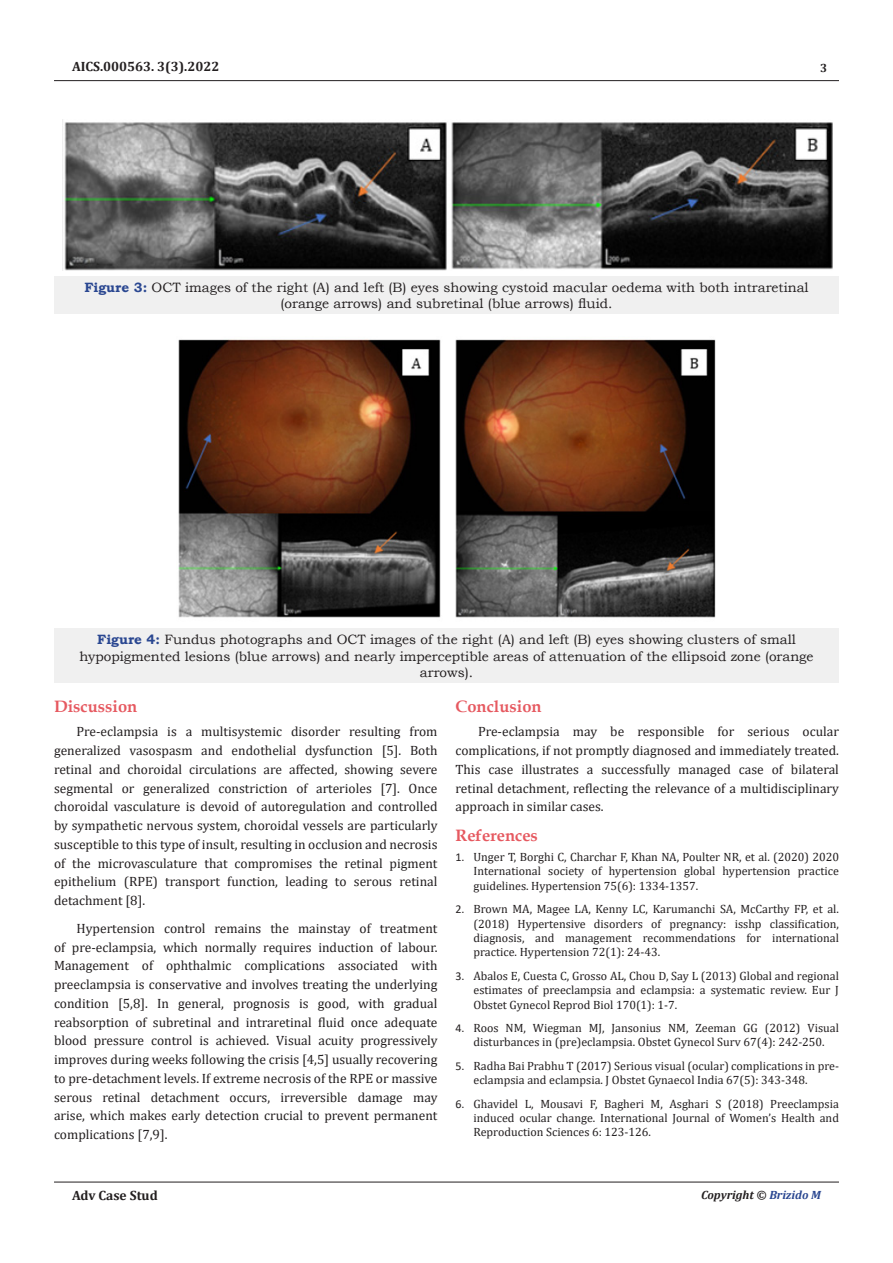
<style>
.page{position:relative;width:893px;height:1263px;background:#fff}
.page>*{position:absolute;margin:0;border:0;box-sizing:border-box;transform-origin:0 0}
.t1{font:700 16.5px "Book Antiqua";color:#e65960}
.t2{font:13.5px/18.8px "Cambria";color:#231f20;text-align:justify}
.t3{font:13.5px/16.2px "Bookman Old Style";color:#231f20;text-align:center}
.t4{font:700 13.5px "Cambria";color:#231f20}
.t5{font:12px/14.4px "Cambria";color:#231f20;text-align:justify}
.t6{font:italic 700 12px "Cambria";color:#231f20}
.t7{font:700 12px "Cambria";color:#231f20}
.s1{font-weight:700;color:#2a4791}
.s2{font-family:"Calibri"}
.s3{color:#2a4791}
</style>
<div class="page">
<hr style="left:54px;top:80px;width:785px;height:1px;background:#231f20">
<hr style="left:54px;top:1182px;width:785px;height:1px;background:#231f20">
<div style="left:54px;top:276px;width:785px;height:38px;background:#f0f0f0"></div>
<img style="left:62px;top:120px;width:770px;height:150px">
<div style="left:54px;top:629px;width:785px;height:54px;background:#f0f0f0"></div>
<img style="left:178px;top:339px;width:538px;height:279px">
<p class="t4" style="left:72px;top:57px;width:149px">AICS.000563. 3(3).2022</p>
<p class="t7" style="left:820px;top:60px;width:9px">3</p>
<p class="t3" style="left:84px;top:279px;width:726px"><span class="s1">Figure 3:</span> OCT images of the right (A) and left (B) eyes showing cystoid macular oedema with both intraretinal (orange arrows) and subretinal (blue arrows) fluid.</p>
<p class="t3" style="left:79px;top:632px;width:736px"><span class="s1">Figure 4:</span> Fundus photographs and OCT images of the right (A) and left (B) eyes showing clusters of small hypopigmented lesions (blue arrows) and nearly imperceptible areas of attenuation of the ellipsoid zone (orange arrows).</p>
<p class="t1" style="left:54px;top:695px;width:85px">Discussion</p>
<p class="t2" style="left:54px;top:722px;width:385px;text-indent:22px">Pre-eclampsia is a multisystemic disorder resulting from generalized vasospasm and endothelial dysfunction [5]. Both retinal and choroidal circulations are affected, showing severe segmental or generalized constriction of arterioles [7]. Once choroidal vasculature is devoid of autoregulation and controlled by sympathetic nervous system, choroidal vessels are particularly susceptible to this type of insult, resulting in occlusion and necrosis of the microvasculature that compromises the retinal pigment epithelium (RPE) transport function, leading to serous retinal detachment [8].</p>
<p class="t2" style="left:54px;top:919px;width:385px;text-indent:22px">Hypertension control remains the mainstay of treatment of pre-eclampsia, which normally requires induction of labour.<br>Management of ophthalmic complications associated with preeclampsia is conservative and involves treating the underlying condition [5,8]. In general, prognosis is good, with gradual reabsorption of subretinal and intraretinal fluid once adequate blood pressure control is achieved. Visual acuity progressively improves during weeks following the crisis [4,5] usually recovering to pre-detachment levels. If extreme necrosis of the RPE or massive serous retinal detachment occurs, irreversible damage may arise, which makes early detection crucial to prevent permanent complications [7,9].</p>
<p class="t1" style="left:455px;top:695px;width:88px">Conclusion</p>
<p class="t2" style="left:455px;top:722px;width:385px;text-indent:22px">Pre-eclampsia may be responsible for serious ocular complications, if not promptly diagnosed and immediately treated.<br>This case illustrates a successfully managed case of bilateral retinal detachment, reflecting the relevance of a multidisciplinary approach in similar cases.</p>
<p class="t1" style="left:455px;top:824px;width:84px">References</p>
<p class="t5" style="left:473px;top:849px;width:367px;text-indent:-18px"><span class="s2">1.</span> Unger T, Borghi C, Charchar F, Khan NA, Poulter NR, et al. (2020) 2020<br>International society of hypertension global hypertension practice guidelines. Hypertension 75(6): 1334-1357.</p>
<p class="t5" style="left:473px;top:902px;width:367px;text-indent:-18px"><span class="s2">2.</span> Brown MA, Magee LA, Kenny LC, Karumanchi SA, McCarthy FP, et al. (2018) Hypertensive disorders of pregnancy: isshp classification, diagnosis, and management recommendations for international practice. Hypertension 72(1): 24-43.</p>
<p class="t5" style="left:473px;top:968px;width:367px;text-indent:-18px"><span class="s2">3.</span> Abalos E, Cuesta C, Grosso AL, Chou D, Say L (2013) Global and regional estimates of preeclampsia and eclampsia: a systematic review. Eur J Obstet Gynecol Reprod Biol 170(1): 1-7.</p>
<p class="t5" style="left:455px;top:1020px;width:385px;text-align:center"><span class="s2">4.</span> Roos NM, Wiegman MJ, Jansonius NM, Zeeman GG (2012) Visual disturbances in (pre)eclampsia. Obstet Gynecol Surv 67(4): 242-250.</p>
<p class="t5" style="left:473px;top:1058px;width:367px;text-indent:-18px"><span class="s2">5.</span> Radha Bai Prabhu T (2017) Serious visual (ocular) complications in pre&shy;eclampsia and eclampsia. J Obstet Gynaecol India 67(5): 343-348.</p>
<p class="t5" style="left:473px;top:1096px;width:367px;text-indent:-18px"><span class="s2">6.</span> Ghavidel L, Mousavi F, Bagheri M, Asghari S (2018) Preeclampsia induced ocular change. International Journal of Women’s Health and Reproduction Sciences 6: 123-126.</p>
<p class="t4" style="left:72px;top:1185px;width:87px">Adv Case Stud</p>
<p class="t6" style="left:701px;top:1186px;width:121px">Copyright © <span class="s3">Brizido M</span></p>
</div>
